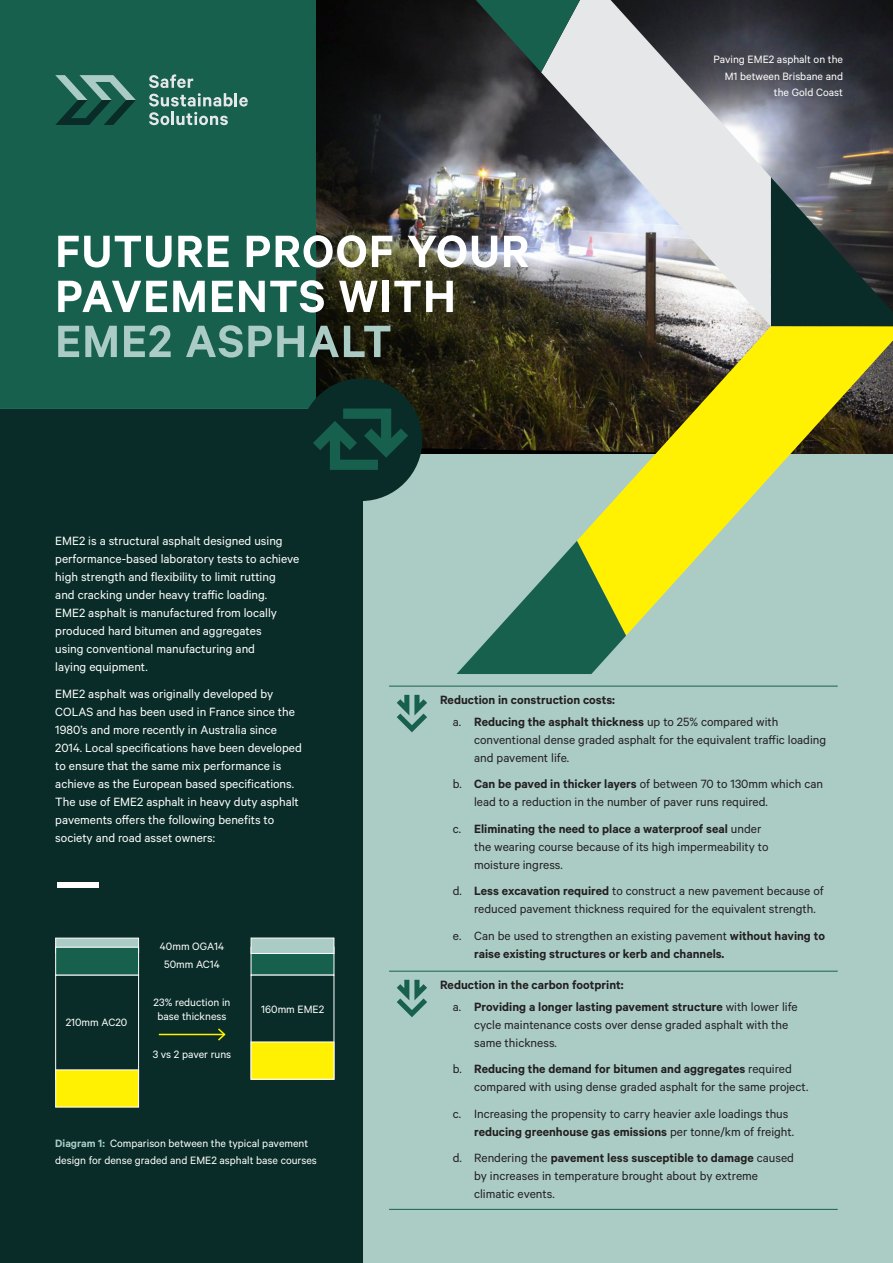
<style>
.page{position:relative;width:893px;height:1263px;background:#fff}
.page>*{position:absolute;margin:0;border:0;box-sizing:border-box;transform-origin:0 0}
.Heading{font:600 55.05px "Calibre";color:#fff}
.Heading-2{font:600 51px/45px "Calibre";letter-spacing:.025em;color:#fff}
.Body_Numbers{font:13.5px/18px "Calibre";color:#231f20}
.Body_Numbers-2{font:13.5px/18px "Calibre";color:#fff}
.Body_Numbers-3{font:600 13.5px/18px "Calibre";color:#231f20}
.Body{font:12px/16.5px "Calibre";color:#fff;text-align:right}
.s1{color:#abccc5}
.s2{font-weight:600;color:#abccc5}
.s3{font-weight:600}
.s4{font-weight:400}
.s5{font-style:italic}
</style>
<div class="page">
<div style="left:362px;top:454px;width:531px;height:809px;background:#abccc5"></div>
<div style="left:0;top:409px;width:362px;height:854px;background:#092c28"></div>
<div style="left:0;top:0;width:317px;height:409px;background:#18604e"></div>
<img style="left:317px;top:0;width:576px;height:454px">
<svg style="left:771px;top:177px;width:122px;height:149px;background:#293c3a"></svg>
<svg style="left:541px;top:0;width:230px;height:326px;background:#a9aaae"></svg>
<svg style="left:577px;top:326px;width:316px;height:310px;background:#adb459"></svg>
<svg style="left:456px;top:541px;width:170px;height:133px;background:#679875"></svg>
<svg style="left:476px;top:0;width:104px;height:72px;background:#446860"></svg>
<svg style="left:55px;top:75px;width:81px;height:50px;background:#326b5e"></svg>
<svg style="left:149px;top:74px;width:99px;height:51px;background:#4a8073"></svg>
<div style="left:300px;top:378px;width:122px;height:123px;background:#092c28;border-radius:50%"></div>
<svg style="left:313px;top:408px;width:95px;height:62px"></svg>
<hr style="left:389px;top:686px;width:449px;height:1px;background:#18604e">
<hr style="left:389px;top:971px;width:449px;height:1px;background:#18604e">
<hr style="left:389px;top:1209px;width:449px;height:1px;background:#18604e">
<div style="left:55px;top:938px;width:84px;height:15px;background:#abccc5;border:1px solid #fff"></div>
<hr style="left:159px;top:1034px;width:65px;height:1px;background:#fff101">
<svg style="left:216px;top:1028px;width:10px;height:13px"></svg>
<div style="left:55px;top:947px;width:84px;height:28px;background:#18604e;border:1px solid #fff"></div>
<div style="left:55px;top:975px;width:84px;height:105px;background:#092c28;border:1px solid #fff"></div>
<div style="left:55px;top:1069px;width:84px;height:38px;background:#fff101;border:1px solid #fff"></div>
<div style="left:251px;top:947px;width:83px;height:28px;background:#18604e"></div>
<div style="left:251px;top:975px;width:83px;height:105px;background:#092c28;border:1px solid #fff"></div>
<div style="left:251px;top:1041px;width:83px;height:38px;background:#fff101"></div>
<div style="left:251px;top:938px;width:83px;height:16px;background:#abccc5;border:1px solid #fff"></div>
<svg style="left:397px;top:695px;width:30px;height:37px"></svg>
<svg style="left:397px;top:980px;width:30px;height:37px"></svg>
<p class="Heading-2" style="left:55px;top:227px;width:475px">FUTURE PROOF YOUR<br>PAVEMENTS WITH<br><span class="s1">EME2 ASPHALT</span></p>
<p class="Body" style="left:713px;top:51px;width:131px">Paving EME2 asphalt on the<br>M1 between Brisbane and the Gold Coast</p>
<p class="Body_Numbers-2" style="left:55px;top:531px;width:246px">EME2 is a structural asphalt designed using performance-based laboratory tests to achieve high strength and flexibility to limit rutting<br>and cracking under heavy traffic loading.<br>EME2 asphalt is manufactured from locally produced hard bitumen and aggregates<br>using conventional manufacturing and<br>laying equipment.</p>
<p class="Body_Numbers-2" style="left:55px;top:684px;width:248px">EME2 asphalt was originally developed by COLAS and has been used in France since the 1980’s and more recently in Australia since 2014. Local specifications have been developed to ensure that the same mix performance is achieve as the European based specifications.<br>The use of EME2 asphalt in heavy duty asphalt pavements offers the following benefits to society and road asset owners:</p>
<p class="Heading" style="left:55px;top:851px;width:47px">—</p>
<p class="Body" style="left:66px;top:1013px;width:63px">210mm AC20</p>
<p class="Body" style="left:160px;top:937px;width:66px">40mm OGA14</p>
<p class="Body" style="left:164px;top:956px;width:57px">50mm AC14</p>
<p class="Body" style="left:154px;top:995px;width:78px;line-height:13.5px;text-align:center">23% reduction in base thickness</p>
<p class="Body" style="left:153px;top:1045px;width:80px">3 vs 2 paver runs</p>
<p class="Body" style="left:261px;top:1001px;width:64px">160mm EME2</p>
<p class="Body" style="left:55px;top:1135px;width:263px;text-align:left"><span class="s2">Diagram 1:</span> Comparison between the typical pavement design for dense graded and EME2 asphalt base courses</p>
<p class="Body_Numbers-3" style="left:440px;top:690px;width:176px">Reduction in construction costs:</p>
<p class="Body_Numbers" style="left:474px;top:712px;width:354px;text-indent:-21px">a. <span class="s3">Reducing the asphalt thickness</span> up to 25% compared with conventional dense graded asphalt for the equivalent traffic loading and pavement life.</p>
<p class="Body_Numbers" style="left:474px;top:774px;width:350px;text-indent:-21px">b. <span class="s3">Can be paved in thicker layers</span> of between 70 to 130mm which can lead to a reduction in the number of paver runs required.</p>
<p class="Body_Numbers" style="left:474px;top:819px;width:296px;text-indent:-21px">c. <span class="s3">Eliminating the need to place a waterproof seal</span> under the wearing course because of its high impermeability to moisture ingress.</p>
<p class="Body_Numbers" style="left:474px;top:882px;width:351px;text-indent:-21px">d. <span class="s3">Less excavation required</span> to construct a new pavement because of reduced pavement thickness required for the equivalent strength.</p>
<p class="Body_Numbers-3" style="left:474px;top:926px;width:352px;text-indent:-21px"><span class="s4">e. Can be used to strengthen an existing pavement</span> without having to raise existing structures or kerb and channels<span class="s5">.</span></p>
<p class="Body_Numbers-3" style="left:440px;top:975px;width:185px">Reduction in the carbon footprint:</p>
<p class="Body_Numbers" style="left:474px;top:997px;width:325px;text-indent:-21px">a. <span class="s3">Providing a longer lasting pavement structure</span> with lower life cycle maintenance costs over dense graded asphalt with the same thickness.</p>
<p class="Body_Numbers" style="left:474px;top:1060px;width:336px;text-indent:-21px">b. <span class="s3">Reducing the demand for bitumen and aggregates</span> required compared with using dense graded asphalt for the same project.</p>
<p class="Body_Numbers" style="left:474px;top:1104px;width:322px;text-indent:-21px">c. Increasing the propensity to carry heavier axle loadings thus <span class="s3">reducing greenhouse gas emissions</span> per tonne/km of freight.</p>
<p class="Body_Numbers" style="left:474px;top:1149px;width:321px;text-indent:-21px">d. Rendering the <span class="s3">pavement less susceptible to damage</span> caused by increases in temperature brought about by extreme climatic events.</p>
</div>
